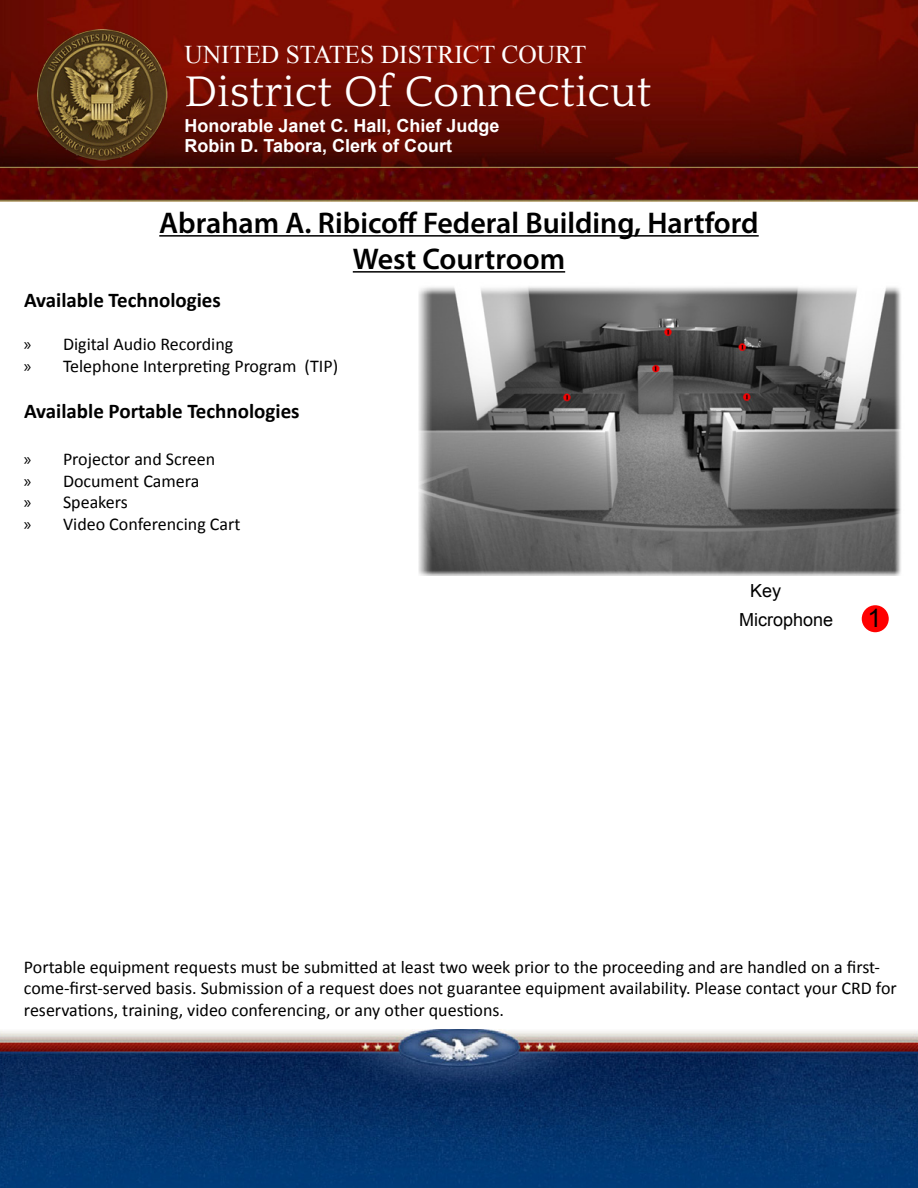
<style>
.page{position:relative;width:918px;height:1188px;background:#fff}
.page>*{position:absolute;margin:0;border:0;box-sizing:border-box;transform-origin:0 0}
.t1{font:45px "Quattrocento Roman";color:#fff}
.t2{font:600 30px/36px "Myriad Pro";color:#000;text-align:center}
.t3{font:25.5px "Times New Roman";color:#fff}
.t4{font:25.5px "Arial";color:#000}
.t5{font:700 21px "Calibri";color:#000}
.t6{font:18px/21.6px "Calibri";color:#000}
.t7{font:700 18px/20.1px "Arial";color:#fff}
.t8{font:18px/29.1px "Arial";color:#000}
.s1{font-family:"Myriad Pro"}
</style>
<div class="page">
<img style="left:0;top:0;width:918px;height:201px">
<img style="left:0;top:1029px;width:918px;height:159px">
<img style="left:34px;top:24px;width:136px;height:141px">
<img style="left:418px;top:286px;width:483px;height:289px">
<div style="left:862px;top:605px;width:27px;height:27px;background:#f00;border-radius:50%"></div>
<hr style="left:159px;top:235px;width:600px;height:2px;background:#000">
<hr style="left:353px;top:271px;width:212px;height:2px;background:#000">
<h3 class="t3" style="left:184px;top:37px;width:403px">UNITED STATES DISTRICT COURT</h3>
<h1 class="t1" style="left:184px;top:66px;width:469px">District Of Connecticut</h1>
<p class="t7" style="left:184px;top:116px;width:317px">Honorable Janet C. Hall, Chief Judge<br>Robin D. Tabora, Clerk of Court</p>
<h2 class="t2" style="left:159px;top:204px;width:601px">Abraham A. Ribicoff Federal Building, Hartford<br>West Courtroom</h2>
<p class="t5" style="left:24px;top:286px;width:198px">Available Technologies</p>
<p class="t6" style="left:24px;top:333px;width:316px"><span class="s1">»</span> Digital Audio Recording<br><span class="s1">»</span> Telephone Interpreting Program (TIP)</p>
<p class="t5" style="left:24px;top:398px;width:277px">Available Portable Technologies</p>
<p class="t6" style="left:24px;top:448px;width:218px"><span class="s1">»</span> Projector and Screen<br><span class="s1">»</span> Document Camera<br><span class="s1">»</span> Speakers<br><span class="s1">»</span> Video Conferencing Cart</p>
<p class="t8" style="left:739px;top:576px;width:96px;text-indent:11px">Key<br>Microphone</p>
<h3 class="t4" style="left:867px;top:601px;width:16px">1</h3>
<p class="t6" style="left:24px;top:956px;width:874px">Portable equipment requests must be submitted at least two week prior to the proceeding and are handled on a first&shy;come-first-served basis. Submission of a request does not guarantee equipment availability. Please contact your CRD for reservations, training, video conferencing, or any other questions.</p>
</div>
